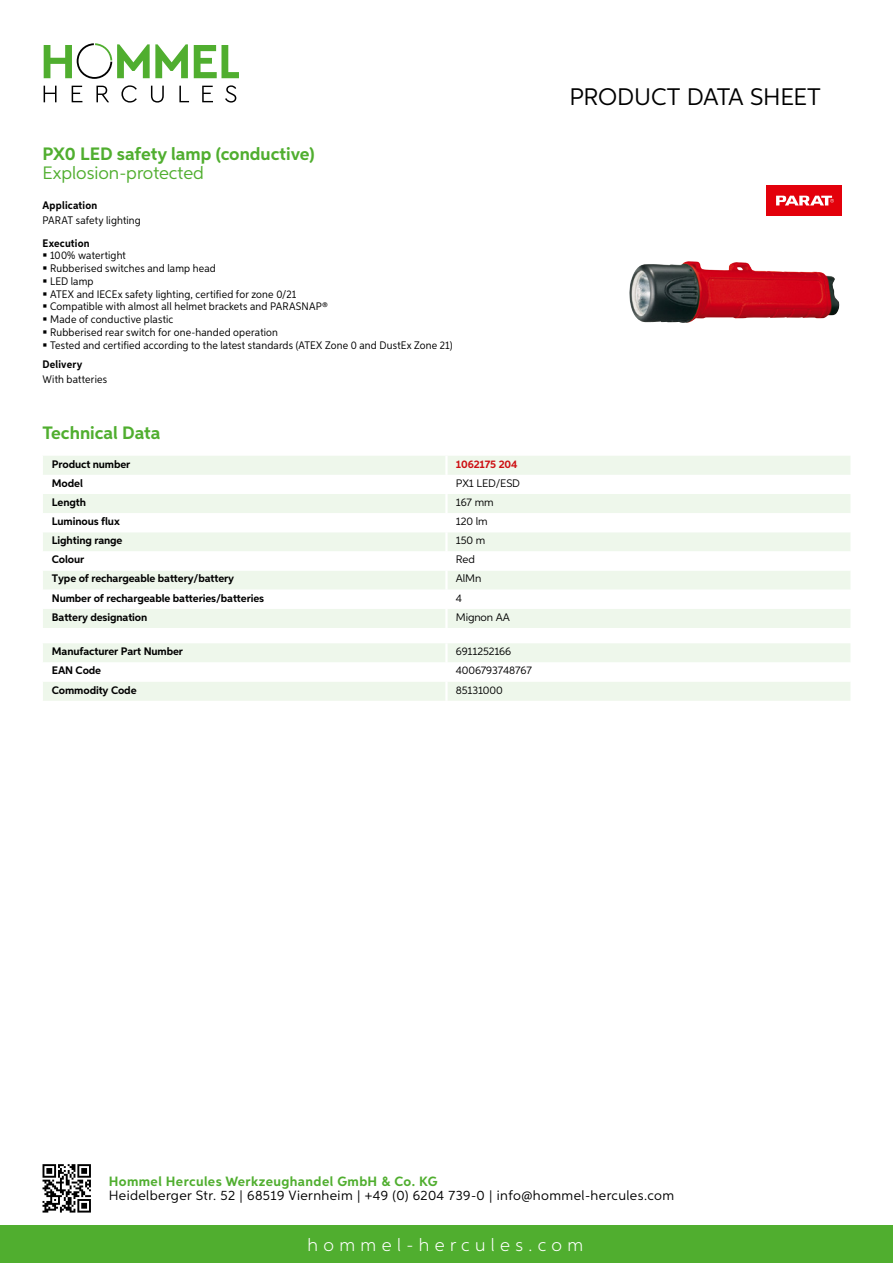
<style>
.page{position:relative;width:893px;height:1263px;background:#fff}
.page>*{position:absolute;margin:0;border:0;box-sizing:border-box;transform-origin:0 0}
.t1{font:24px "Aspira";letter-spacing:-.01em;color:#000}
.t2{font:700 18px "Aspira";color:#50ae2f}
.t3{font:300 18px "Aspira";letter-spacing:.3em;color:#fff}
.t4{font:18px "Aspira";color:#50ae2f}
.t5{font:13.5px "Aspira";letter-spacing:.03em;color:#000}
.t6{font:700 13.5px "Aspira";letter-spacing:.03em;color:#50ae2f}
.t7{font:10.95px/12.8px "Aspira Nar";letter-spacing:.015em;color:#000}
.t8{font:700 10.95px "Aspira";letter-spacing:-.01em;color:#000}
.t9{font:10.95px "Aspira";letter-spacing:-.01em;color:#000}
.t10{font:700 10.95px "Aspira Nar";letter-spacing:.015em;color:#000}
.t11{font:700 10.95px "Aspira";letter-spacing:-.01em;color:#cd1013}
</style>
<div class="page">
<div style="left:0;top:1226px;width:893px;height:37px;background:#50ae2f"></div>
<svg style="left:43px;top:1164px;width:48px;height:48px"></svg>
<svg style="left:194px;top:45px;width:45px;height:33px"></svg>
<svg style="left:44px;top:43px;width:144px;height:36px"></svg>
<svg style="left:44px;top:86px;width:13px;height:16px"></svg>
<svg style="left:72px;top:86px;width:10px;height:16px"></svg>
<svg style="left:96px;top:86px;width:13px;height:16px"></svg>
<svg style="left:121px;top:85px;width:16px;height:18px"></svg>
<svg style="left:151px;top:86px;width:13px;height:17px"></svg>
<svg style="left:179px;top:86px;width:10px;height:16px"></svg>
<svg style="left:202px;top:86px;width:11px;height:16px"></svg>
<svg style="left:225px;top:85px;width:11px;height:18px"></svg>
<div style="left:43px;top:456px;width:807px;height:172px;background:#eef7eb"></div>
<svg style="left:43px;top:475px;width:807px;height:134px"></svg>
<hr style="left:445px;top:456px;width:3px;height:19px;background:#fff">
<hr style="left:445px;top:475px;width:3px;height:19px;background:#fff">
<hr style="left:445px;top:494px;width:3px;height:19px;background:#fff">
<hr style="left:445px;top:513px;width:3px;height:19px;background:#fff">
<hr style="left:445px;top:532px;width:3px;height:19px;background:#fff">
<hr style="left:445px;top:551px;width:3px;height:19px;background:#fff">
<hr style="left:445px;top:570px;width:3px;height:20px;background:#fff">
<hr style="left:445px;top:590px;width:3px;height:19px;background:#fff">
<hr style="left:445px;top:609px;width:3px;height:19px;background:#fff">
<svg style="left:43px;top:643px;width:807px;height:58px"></svg>
<hr style="left:445px;top:682px;width:3px;height:19px;background:#fff">
<img style="left:629px;top:261px;width:211px;height:62px">
<div style="left:766px;top:185px;width:76px;height:31px;background:#e3000b"></div>
<svg style="left:776px;top:196px;width:58px;height:9px"></svg>
<h2 class="t2" style="left:43px;top:142px;width:274px">PX0 LED safety lamp (conductive)</h2>
<h2 class="t4" style="left:43px;top:162px;width:163px">Explosion-protected</h2>
<p class="t10" style="left:43px;top:199px;width:56px">Application</p>
<p class="t7" style="left:43px;top:214px;width:100px">PARAT safety lighting</p>
<p class="t10" style="left:43px;top:236px;width:49px">Execution</p>
<p class="t7" style="left:50px;top:249px;width:404px">100% watertight<br>Rubberised switches and lamp head<br>LED lamp<br>ATEX and IECEx safety lighting, certified for zone 0/21<br>Compatible with almost all helmet brackets and PARASNAP®<br>Made of conductive plastic<br>Rubberised rear switch for one-handed operation<br>Tested and certified according to the latest standards (ATEX Zone 0 and DustEx Zone 21)</p>
<p class="t10" style="left:43px;top:357px;width:41px">Delivery</p>
<p class="t7" style="left:43px;top:373px;width:66px">With batteries</p>
<h2 class="t2" style="left:43px;top:422px;width:120px">Technical Data</h2>
<p class="t8" style="left:52px;top:457px;width:80px">Product number</p>
<p class="t11" style="left:456px;top:457px;width:63px">1062175 204</p>
<p class="t8" style="left:52px;top:476px;width:33px">Model</p>
<p class="t9" style="left:456px;top:476px;width:64px">PX1 LED/ESD</p>
<p class="t8" style="left:52px;top:495px;width:36px">Length</p>
<p class="t9" style="left:456px;top:495px;width:39px">167 mm</p>
<p class="t8" style="left:52px;top:515px;width:69px">Luminous flux</p>
<p class="t9" style="left:456px;top:515px;width:33px">120 lm</p>
<p class="t8" style="left:52px;top:534px;width:72px">Lighting range</p>
<p class="t9" style="left:456px;top:534px;width:31px">150 m</p>
<p class="t8" style="left:52px;top:553px;width:34px">Colour</p>
<p class="t9" style="left:456px;top:553px;width:21px">Red</p>
<p class="t8" style="left:52px;top:572px;width:184px">Type of rechargeable battery/battery</p>
<p class="t9" style="left:456px;top:572px;width:27px">AlMn</p>
<p class="t8" style="left:52px;top:591px;width:214px">Number of rechargeable batteries/batteries</p>
<p class="t9" style="left:456px;top:591px;width:8px">4</p>
<p class="t8" style="left:52px;top:610px;width:97px">Battery designation</p>
<p class="t9" style="left:456px;top:610px;width:48px">Mignon AA</p>
<p class="t8" style="left:52px;top:645px;width:133px">Manufacturer Part Number</p>
<p class="t9" style="left:456px;top:645px;width:57px">6911252166</p>
<p class="t8" style="left:52px;top:664px;width:51px">EAN Code</p>
<p class="t9" style="left:456px;top:664px;width:78px">4006793748767</p>
<p class="t8" style="left:52px;top:683px;width:86px">Commodity Code</p>
<p class="t9" style="left:456px;top:683px;width:48px">85131000</p>
<h1 class="t1" style="left:569px;top:82px;width:253px">Product data sh eet</h1>
<p class="t6" style="left:109px;top:1172px;width:330px">Hommel Hercules Werkzeughandel GmbH &amp; Co. KG</p>
<p class="t5" style="left:109px;top:1187px;width:567px">Heidelberger Str. 52 | 68519 Viernheim | +49 (0) 6204 739-0 | info@hommel-hercules.com</p>
<h2 class="t3" style="left:307px;top:1234px;width:277px">hommel-hercules.com</h2>
</div>
